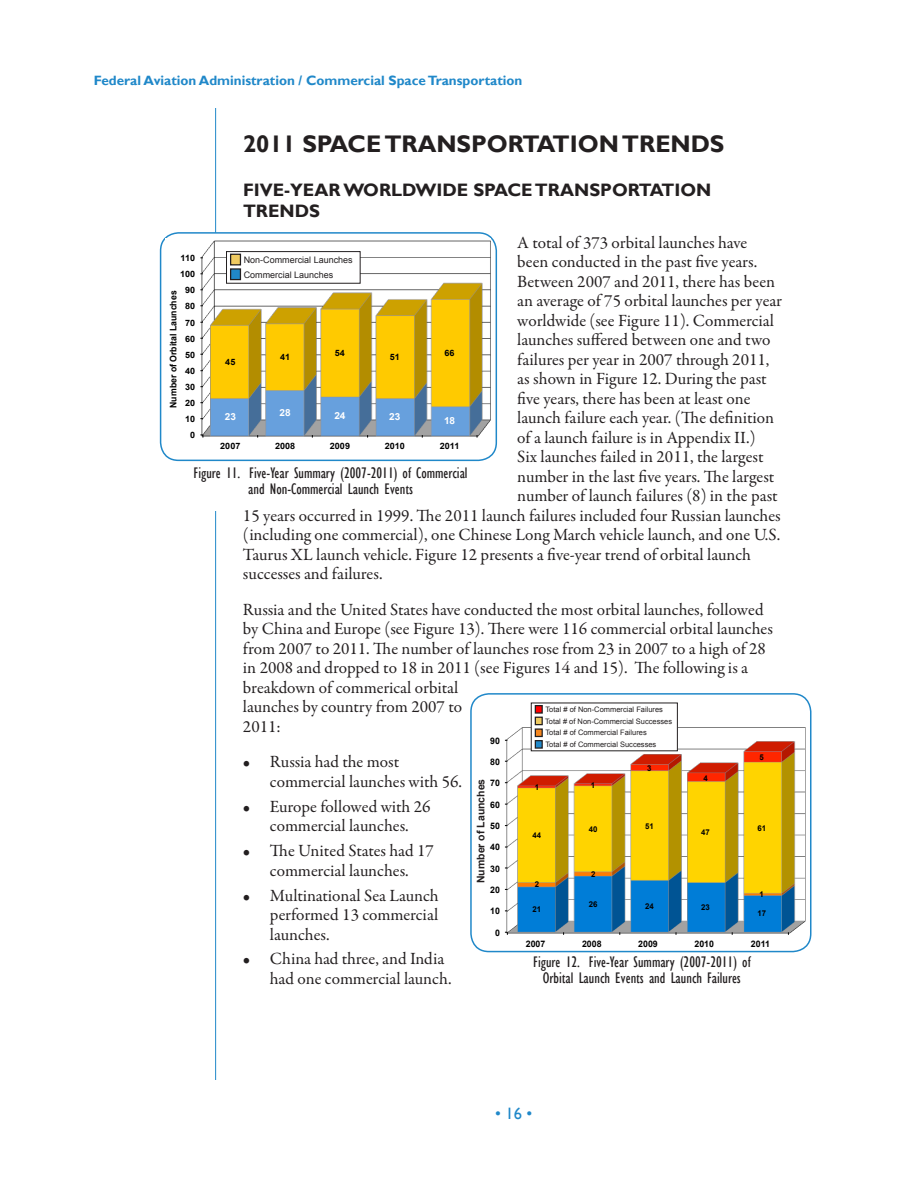
<style>
.page{position:relative;width:918px;height:1188px;background:#fff}
.page>*{position:absolute;margin:0;border:0;box-sizing:border-box;transform-origin:0 0}
.Heading_1{font:700 24px "Gill Sans";color:#231f20}
.Heading_3{font:700 18px/21px "Gill Sans";color:#231f20}
.bullet_1{font:17.25px/19.5px "Garamond Premr Pro";color:#231f20}
.Bullet_last_sentence{font:17.25px/19.5px "Garamond Premr Pro";letter-spacing:-.005em;color:#231f20}
.t1{font:16.5px "Gill Sans";color:#2088c9}
.Image_Caption_1{font:condensed 15.75px "Gill Sans";color:#231f20}
.t2{font:700 13.5px "Gill Sans";color:#2088c9}
.footnote_text{font:700 10.5px "Arial";color:#231f20}
.t3{font:700 9.75px "Arial";color:#fff;scale:1.04 1}
.t4{font:700 9px "Arial";color:#000}
.Charts_Regular{font:9px "Arial";color:#231f20}
.t5{font:700 8.7px "Arial";color:#000;scale:1.04 1}
.t6{font:700 7.95px "Arial";color:#000}
.Charts_Regular-2{font:7.5px "Arial";color:#231f20}
.s1{color:#fff}
</style>
<div class="page">
<hr style="left:215px;top:108px;width:1px;height:972px;background:#2088c9">
<div style="left:164px;top:452px;width:333px;height:59px;background:#fff"></div>
<div style="left:161px;top:233px;width:335px;height:227px;background:#fff;border-radius:18px"></div>
<div style="left:160px;top:232px;width:337px;height:229px;border:2px solid #2088c9;border-radius:18px"></div>
<img style="left:202px;top:240px;width:289px;height:196px">
<div style="left:227px;top:252px;width:133px;height:31px;background:#fff"></div>
<div style="left:226px;top:251px;width:135px;height:33px;border:1px solid #231f20"></div>
<div style="left:231px;top:254px;width:9px;height:11px;background:#efca61"></div>
<div style="left:230px;top:254px;width:11px;height:11px;border:1px solid #231f20"></div>
<div style="left:231px;top:269px;width:9px;height:11px;background:#2088c9"></div>
<div style="left:230px;top:268px;width:11px;height:12px;border:1px solid #231f20"></div>
<div style="left:470px;top:693px;width:341px;height:259px;border:2px solid #2088c9;border-radius:18px"></div>
<img style="left:506px;top:726px;width:300px;height:207px">
<div style="left:531px;top:703px;width:146px;height:48px;background:#fff"></div>
<div style="left:535px;top:706px;width:7px;height:7px;background:#f00"></div>
<div style="left:535px;top:705px;width:8px;height:9px;border:1px solid #231f20"></div>
<div style="left:535px;top:741px;width:7px;height:7px;background:#2088c9"></div>
<div style="left:535px;top:740px;width:8px;height:9px;border:1px solid #231f20"></div>
<div style="left:535px;top:729px;width:7px;height:7px;background:#f5871f"></div>
<div style="left:535px;top:728px;width:8px;height:9px;border:1px solid #231f20"></div>
<div style="left:535px;top:717px;width:7px;height:8px;background:#efca61"></div>
<div style="left:535px;top:717px;width:8px;height:8px;border:1px solid #231f20"></div>
<p class="t2" style="left:94px;top:73px;width:430px">Federal Aviation Administration / Commercial Space Transportation</p>
<p class="Heading_1" style="left:243px;top:129px;width:483px">2011 SPACE TRANSPORTATION TRENDS</p>
<p class="Heading_3" style="left:243px;top:180px;width:470px">FIVE-YEAR WORLDWIDE SPACE TRANSPORTATION<br>TRENDS</p>
<p class="bullet_1" style="left:517px;top:233px;width:231px">A total of 373 orbital launches have</p>
<p class="bullet_1" style="left:517px;top:252px;width:242px">been conducted in the past five years.</p>
<p class="bullet_1" style="left:517px;top:272px;width:259px">Between 2007 and 2011, there has been</p>
<p class="bullet_1" style="left:517px;top:291px;width:266px">an average of 75 orbital launches per year</p>
<p class="bullet_1" style="left:517px;top:311px;width:258px">worldwide (see Figure 11). Commercial</p>
<p class="bullet_1" style="left:517px;top:330px;width:255px">launches suffered between one and two</p>
<p class="bullet_1" style="left:517px;top:350px;width:254px">failures per year in 2007 through 2011,</p>
<p class="bullet_1" style="left:517px;top:369px;width:251px">as shown in Figure 12. During the past</p>
<p class="bullet_1" style="left:517px;top:389px;width:235px">five years, there has been at least one</p>
<p class="bullet_1" style="left:517px;top:408px;width:258px">launch failure each year. (The definition</p>
<p class="bullet_1" style="left:517px;top:428px;width:240px">of a launch failure is in Appendix II.)</p>
<p class="bullet_1" style="left:517px;top:447px;width:248px">Six launches failed in 2011, the largest</p>
<p class="bullet_1" style="left:517px;top:467px;width:259px">number in the last five years. The largest</p>
<p class="bullet_1" style="left:517px;top:486px;width:262px">number of launch failures (8) in the past</p>
<p class="bullet_1" style="left:243px;top:506px;width:539px">15 years occurred in 1999. The 2011 launch failures included four Russian launches</p>
<p class="bullet_1" style="left:243px;top:525px;width:539px">(including one commercial), one Chinese Long March vehicle launch, and one U.S.</p>
<p class="bullet_1" style="left:243px;top:545px;width:509px">Taurus XL launch vehicle. Figure 12 presents a five-year trend of orbital launch</p>
<p class="bullet_1" style="left:243px;top:564px;width:141px">successes and failures.</p>
<p class="bullet_1" style="left:243px;top:600px;width:531px">Russia and the United States have conducted the most orbital launches, followed by China and Europe (see Figure 13). There were 116 commercial orbital launches from 2007 to 2011. The number of launches rose from 23 in 2007 to a high of 28 in 2008 and dropped to 18 in 2011 (see Figures 14 and 15). The following is a breakdown of commerical orbital<br>launches by country from 2007 to<br>2011:</p>
<p class="bullet_1" style="left:270px;top:753px;width:194px;text-indent:-27px">• Russia had the most commercial launches with 56.</p>
<p class="bullet_1" style="left:243px;top:797px;width:189px;text-align:center">• Europe followed with 26 commercial launches.</p>
<p class="bullet_1" style="left:243px;top:841px;width:192px;text-align:center">• The United States had 17 commercial launches.</p>
<p class="bullet_1" style="left:270px;top:886px;width:170px;text-align:justify;text-indent:-27px">• Multinational Sea Launch performed 13 commercial launches.</p>
<p class="Bullet_last_sentence" style="left:270px;top:950px;width:183px;text-indent:-27px">• China had three, and India had one commercial launch.</p>
<p class="Image_Caption_1" style="left:533px;top:952px;width:219px">Figure 12. Five-Year Summary (2007-2011) of</p>
<p class="t5" style="left:181px;top:252px;width:16px">110</p>
<p class="Charts_Regular" style="left:244px;top:254px;width:111px">Non-Commercial Launches</p>
<p class="Charts_Regular" style="left:244px;top:269px;width:91px">Commercial Launches</p>
<p class="t5" style="left:180px;top:268px;width:16px">100</p>
<p class="t4" style="left:167px;top:408px;width:124px;rotate:-90deg">Number of Orbital Launches<span class="s1">s</span></p>
<p class="t5" style="left:185px;top:285px;width:11px">90</p>
<p class="t5" style="left:185px;top:301px;width:11px">80</p>
<p class="t5" style="left:185px;top:317px;width:11px">70</p>
<p class="t5" style="left:185px;top:333px;width:11px">60</p>
<p class="t5" style="left:335px;top:347px;width:11px">54</p>
<p class="t5" style="left:445px;top:347px;width:11px">66</p>
<p class="t5" style="left:185px;top:349px;width:11px">50</p>
<p class="t5" style="left:280px;top:351px;width:11px">41</p>
<p class="t5" style="left:390px;top:351px;width:11px">51</p>
<p class="t5" style="left:225px;top:356px;width:11px">45</p>
<p class="t5" style="left:185px;top:365px;width:11px">40</p>
<p class="t5" style="left:185px;top:381px;width:11px">30</p>
<p class="t5" style="left:185px;top:397px;width:11px">20</p>
<p class="t3" style="left:280px;top:406px;width:12px">28</p>
<p class="t3" style="left:334px;top:410px;width:12px">24</p>
<p class="t3" style="left:389px;top:410px;width:12px">23</p>
<p class="t3" style="left:225px;top:410px;width:12px">23</p>
<p class="t5" style="left:185px;top:413px;width:11px">10</p>
<p class="t3" style="left:444px;top:414px;width:12px">18</p>
<p class="t5" style="left:190px;top:430px;width:6px">0</p>
<p class="t5" style="left:220px;top:440px;width:21px">2007</p>
<p class="t5" style="left:275px;top:440px;width:21px">2008</p>
<p class="t5" style="left:330px;top:440px;width:21px">2009</p>
<p class="t5" style="left:385px;top:440px;width:21px">2010</p>
<p class="t5" style="left:440px;top:440px;width:20px">2011</p>
<p class="Image_Caption_1" style="left:194px;top:464px;width:276px">Figure 11. Five-Year Summary (2007-2011) of Commercial</p>
<p class="Image_Caption_1" style="left:248px;top:480px;width:166px">and Non-Commercial Launch Events</p>
<p class="Charts_Regular-2" style="left:546px;top:704px;width:119px">Total # of Non-Commercial Failures</p>
<p class="Charts_Regular-2" style="left:546px;top:728px;width:103px">Total # of Commercial Failures</p>
<p class="Charts_Regular-2" style="left:545px;top:717px;width:129px">Total # of Non-Commercial Successes</p>
<p class="Charts_Regular-2" style="left:546px;top:739px;width:112px">Total # of Commercial Successes</p>
<p class="t4" style="left:490px;top:735px;width:11px">90</p>
<p class="t6" style="left:760px;top:752px;width:6px">5</p>
<p class="t4" style="left:490px;top:756px;width:11px">80</p>
<p class="t6" style="left:647px;top:763px;width:6px">3</p>
<p class="t6" style="left:703px;top:773px;width:6px">4</p>
<p class="footnote_text" style="left:474px;top:883px;width:106px;rotate:-90deg">Number of Launches</p>
<p class="t4" style="left:490px;top:777px;width:11px">70</p>
<p class="t6" style="left:535px;top:782px;width:6px">1</p>
<p class="t6" style="left:591px;top:780px;width:6px">1</p>
<p class="t4" style="left:490px;top:799px;width:11px">60</p>
<p class="t4" style="left:490px;top:820px;width:11px">50</p>
<p class="t6" style="left:645px;top:821px;width:10px">51</p>
<p class="t6" style="left:757px;top:823px;width:10px">61</p>
<p class="t6" style="left:589px;top:824px;width:10px">40</p>
<p class="t6" style="left:701px;top:827px;width:10px">47</p>
<p class="t6" style="left:533px;top:830px;width:10px">44</p>
<p class="t4" style="left:490px;top:841px;width:11px">40</p>
<p class="t4" style="left:490px;top:863px;width:11px">30</p>
<p class="t6" style="left:591px;top:869px;width:6px">2</p>
<p class="t6" style="left:535px;top:879px;width:6px">2</p>
<p class="t4" style="left:490px;top:884px;width:11px">20</p>
<p class="t6" style="left:760px;top:889px;width:6px">1</p>
<p class="t6" style="left:589px;top:899px;width:10px">26</p>
<p class="t6" style="left:645px;top:901px;width:10px">24</p>
<p class="t6" style="left:701px;top:902px;width:10px">23</p>
<p class="t6" style="left:533px;top:904px;width:10px">21</p>
<p class="t4" style="left:490px;top:905px;width:11px">10</p>
<p class="t6" style="left:757px;top:908px;width:10px">17</p>
<p class="t4" style="left:495px;top:927px;width:6px">0</p>
<p class="t4" style="left:526px;top:938px;width:21px">2007</p>
<p class="t4" style="left:582px;top:938px;width:21px">2008</p>
<p class="t4" style="left:638px;top:938px;width:21px">2009</p>
<p class="t4" style="left:694px;top:938px;width:21px">2010</p>
<p class="t4" style="left:751px;top:938px;width:21px">2011</p>
<p class="Image_Caption_1" style="left:543px;top:968px;width:199px">Orbital Launch Events and Launch Failures</p>
<p class="t1" style="left:495px;top:1104px;width:39px">• 16 •</p>
</div>
